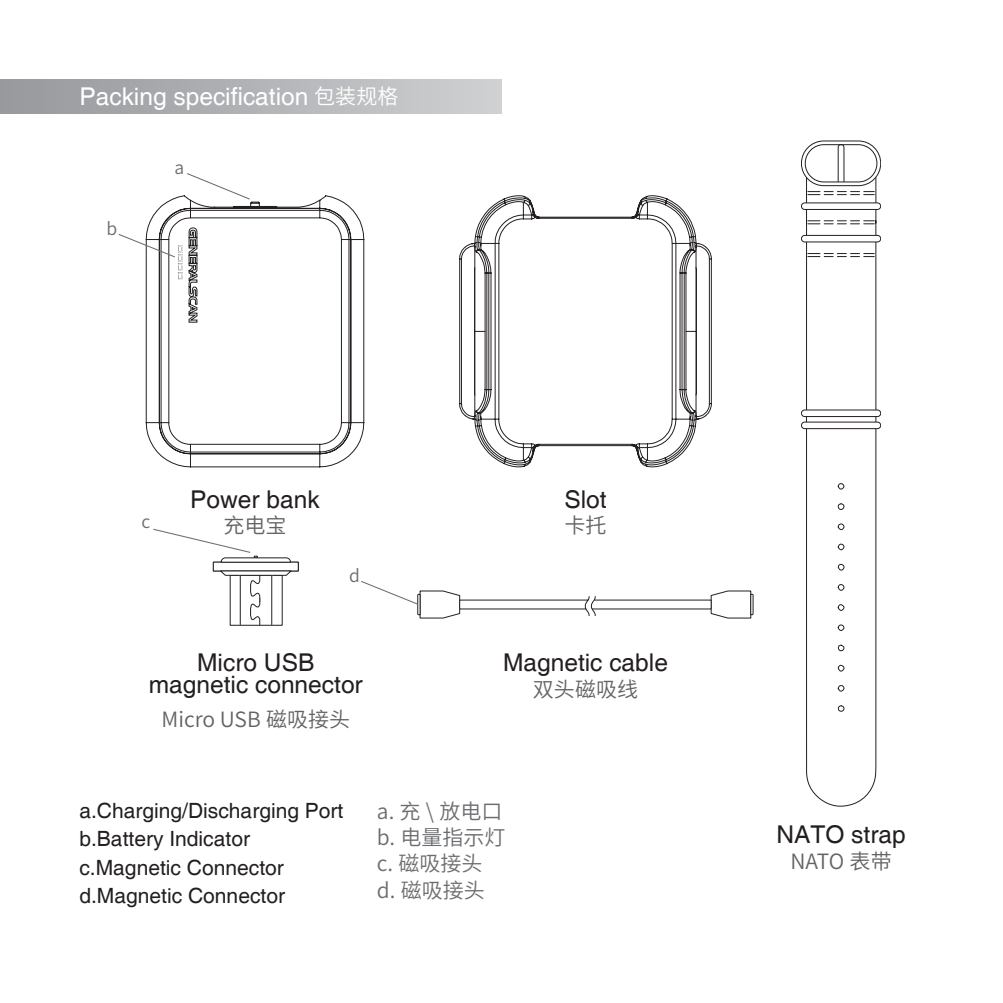
<style>
.page{position:relative;width:1003px;height:1003px;background:#fff}
.page>*{position:absolute;margin:0;border:0;box-sizing:border-box;transform-origin:0 0}
.t1{font:24.5px "Helvetica";color:#231f20}
.t2{font:24.5px "Helvetica";color:#fff}
.t3{font:21px/28px "Helvetica";color:#231f20}
.t4{font:21px "Source Han Sans CN";color:#636366}
.t5{font:21px/26.2px "Source Han Sans CN";color:#6c6d70}
.t6{font:21px "Source Han Sans CN";color:#fff}
.t7{font:17.5px "Source Han Sans CN";color:#6c6d70}
</style>
<div class="page">
<div style="left:0;top:79px;width:501px;height:34px;background:linear-gradient(to right,#96979b,#cfd0d2)"></div>
<svg style="left:459px;top:195px;width:252px;height:271px"></svg>
<svg style="left:146px;top:195px;width:218px;height:272px"></svg>
<svg style="left:189px;top:227px;width:8px;height:95px"></svg>
<svg style="left:805px;top:257px;width:70px;height:549px"></svg>
<svg style="left:801px;top:141px;width:79px;height:116px"></svg>
<div style="left:801px;top:235px;width:79px;height:7px;background:#fff;border-radius:3px"></div>
<div style="left:800px;top:235px;width:80px;height:7px;border:1px solid #231f20;border-radius:3px"></div>
<div style="left:801px;top:410px;width:79px;height:6px;background:#fff;border-radius:3px"></div>
<div style="left:800px;top:409px;width:80px;height:7px;border:1px solid #231f20;border-radius:3px"></div>
<div style="left:801px;top:422px;width:79px;height:6px;background:#fff;border-radius:3px"></div>
<div style="left:800px;top:421px;width:80px;height:7px;border:1px solid #231f20;border-radius:3px"></div>
<div style="left:804px;top:144px;width:72px;height:38px;border:1px solid #231f20;border-radius:19px"></div>
<svg style="left:186px;top:173px;width:65px;height:27px"></svg>
<svg style="left:118px;top:233px;width:64px;height:46px"></svg>
<svg style="left:361px;top:581px;width:392px;height:37px"></svg>
<div style="left:213px;top:561px;width:85px;height:10px;border:1px solid #231f20"></div>
<svg style="left:153px;top:528px;width:138px;height:34px"></svg>
<svg style="left:219px;top:570px;width:74px;height:55px"></svg>
<p class="t2" style="left:79px;top:82px;width:230px">Packing specification</p>
<p class="t6" style="left:314px;top:85px;width:85px">包装规格</p>
<p class="t7" style="left:106px;top:219px;width:12px">b</p>
<p class="t7" style="left:174px;top:157px;width:11px">a</p>
<p class="t1" style="left:190px;top:484px;width:131px">Power bank</p>
<p class="t1" style="left:564px;top:484px;width:44px">Slot</p>
<p class="t4" style="left:223px;top:513px;width:64px">充电宝</p>
<p class="t7" style="left:141px;top:512px;width:10px">c</p>
<p class="t4" style="left:564px;top:513px;width:43px">卡托</p>
<p class="t7" style="left:349px;top:566px;width:12px">d</p>
<p class="t1" style="left:197px;top:647px;width:119px">Micro USB</p>
<p class="t1" style="left:503px;top:647px;width:166px">Magnetic cable</p>
<p class="t1" style="left:149px;top:670px;width:215px">magnetic connector</p>
<p class="t4" style="left:532px;top:677px;width:106px">双头磁吸线</p>
<p class="t4" style="left:161px;top:707px;width:190px">Micro USB 磁吸接头</p>
<p class="t3" style="left:79px;top:797px;width:265px">a.Charging/Discharging Port b.Battery Indicator c.Magnetic Connector d.Magnetic Connector</p>
<p class="t5" style="left:377px;top:798px;width:130px">a. 充 \ 放电口b. 电量指示灯c. 磁吸接头d. 磁吸接头</p>
<p class="t1" style="left:776px;top:820px;width:131px">NATO strap</p>
<p class="t4" style="left:790px;top:849px;width:103px">NATO 表带</p>
</div>
